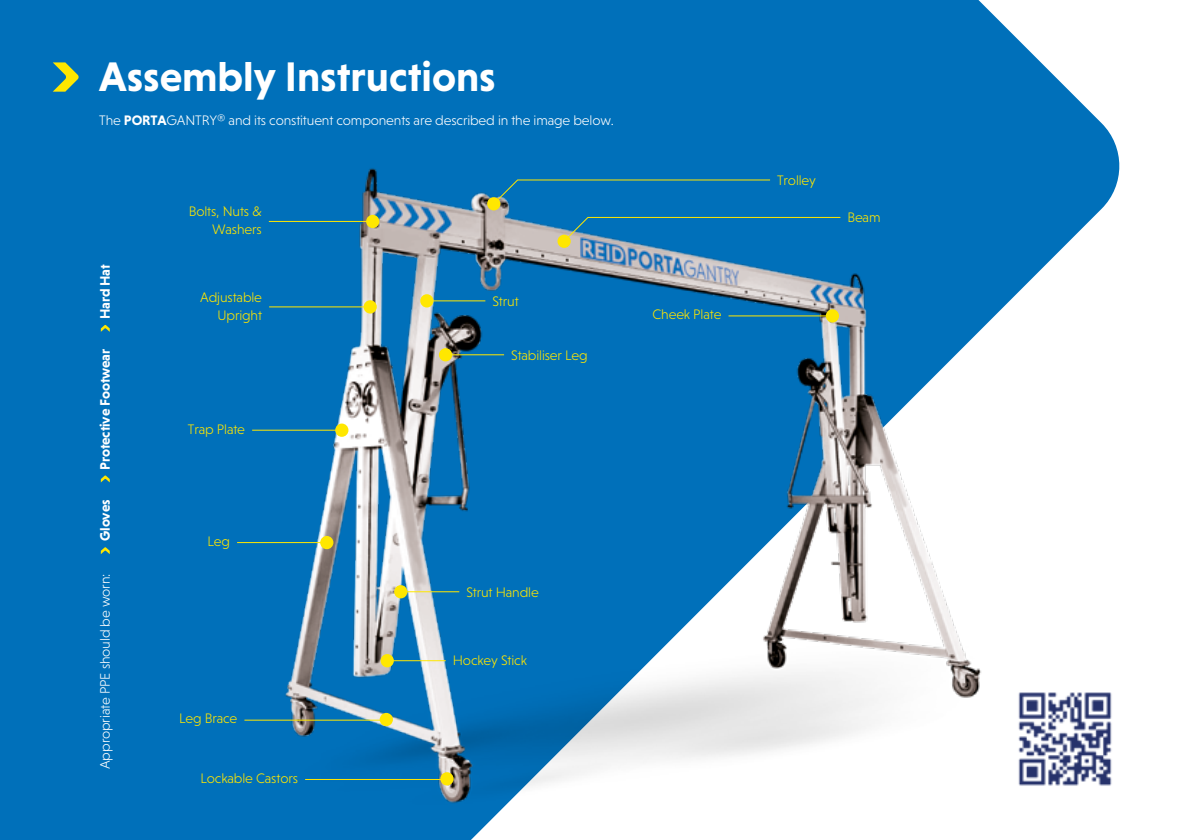
<style>
.page{position:relative;width:1191px;height:840px;background:#fff}
.page>*{position:absolute;margin:0;border:0;box-sizing:border-box;transform-origin:0 0}
.t1{font:700 42px "Niveau Grotesk";color:#fff}
.t2{font:300 14px/18.4px "Niveau Grotesk";letter-spacing:-.01em;color:#ffe700;text-align:right}
.t3{font:300 14px "Niveau Grotesk";letter-spacing:-.01em;color:#fff}
.t4{font:700 14px "Niveau Grotesk";letter-spacing:-.01em;color:#fff}
.s1{font-weight:700}
</style>
<div class="page">
<div style="left:0;top:0;width:1119px;height:839px;background:#0070ba"></div>
<img style="left:163px;top:158px;width:957px;height:666px">
<img style="left:1008px;top:682px;width:112px;height:112px">
<svg style="left:1008px;top:689px;width:112px;height:103px"></svg>
<div style="left:363px;top:300px;width:14px;height:13px;background:#ffe700;border-radius:50%"></div>
<div style="left:366px;top:215px;width:13px;height:13px;background:#ffe700;border-radius:50%"></div>
<div style="left:825px;top:309px;width:14px;height:13px;background:#ffe700;border-radius:50%"></div>
<div style="left:487px;top:197px;width:13px;height:13px;background:#ffe700;border-radius:50%"></div>
<div style="left:557px;top:234px;width:14px;height:14px;background:#ffe700;border-radius:50%"></div>
<div style="left:380px;top:653px;width:14px;height:14px;background:#ffe700;border-radius:50%"></div>
<div style="left:394px;top:584px;width:13px;height:14px;background:#ffe700;border-radius:50%"></div>
<div style="left:420px;top:294px;width:13px;height:13px;background:#ffe700;border-radius:50%"></div>
<div style="left:439px;top:348px;width:13px;height:13px;background:#ffe700;border-radius:50%"></div>
<div style="left:440px;top:771px;width:13px;height:14px;background:#ffe700;border-radius:50%"></div>
<div style="left:380px;top:712px;width:13px;height:13px;background:#ffe700;border-radius:50%"></div>
<div style="left:335px;top:423px;width:13px;height:13px;background:#ffe700;border-radius:50%"></div>
<div style="left:320px;top:535px;width:13px;height:14px;background:#ffe700;border-radius:50%"></div>
<hr style="left:252px;top:429px;width:90px;height:1px;background:#ffe700">
<hr style="left:237px;top:541px;width:90px;height:1px;background:#ffe700">
<hr style="left:269px;top:306px;width:101px;height:1px;background:#ffe700">
<hr style="left:269px;top:221px;width:101px;height:1px;background:#ffe700">
<hr style="left:728px;top:315px;width:101px;height:1px;background:#ffe700">
<hr style="left:387px;top:659px;width:59px;height:1px;background:#ffe700">
<hr style="left:401px;top:591px;width:58px;height:1px;background:#ffe700">
<hr style="left:427px;top:300px;width:58px;height:1px;background:#ffe700">
<hr style="left:445px;top:354px;width:59px;height:1px;background:#ffe700">
<svg style="left:492px;top:179px;width:279px;height:26px;background:#0c75b0"></svg>
<svg style="left:562px;top:216px;width:279px;height:26px;background:#1478b1"></svg>
<hr style="left:305px;top:778px;width:144px;height:1px;background:#ffe700">
<hr style="left:244px;top:719px;width:144px;height:1px;background:#ffe700">
<svg style="left:101px;top:547px;width:9px;height:7px"></svg>
<svg style="left:101px;top:475px;width:9px;height:7px"></svg>
<svg style="left:101px;top:324px;width:9px;height:7px"></svg>
<svg style="left:53px;top:62px;width:26px;height:30px"></svg>
<h1 class="t1" style="left:99px;top:53px;width:398px">Assembly Instructions</h1>
<p class="t3" style="left:99px;top:112px;width:516px">The <span class="s1">PORTA</span>GANTRY® and its constituent components are described in the image below.</p>
<p class="t4" style="left:97px;top:319px;width:56px;rotate:-90deg">Hard Hat</p>
<p class="t4" style="left:97px;top:469px;width:122px;rotate:-90deg">Protective Footwear</p>
<p class="t4" style="left:97px;top:540px;width:43px;rotate:-90deg">Gloves</p>
<p class="t3" style="left:97px;top:768px;width:197px;rotate:-90deg">Appropriate PPE should be worn:</p>
<p class="t2" style="left:189px;top:201px;width:74px">Bolts, Nuts &amp;<br>Washers</p>
<p class="t2" style="left:200px;top:287px;width:63px">Adjustable<br>Upright</p>
<p class="t2" style="left:188px;top:419px;width:59px">Trap Plate</p>
<p class="t2" style="left:207px;top:532px;width:24px">Leg</p>
<p class="t2" style="left:179px;top:709px;width:60px">Leg Brace</p>
<p class="t2" style="left:200px;top:768px;width:99px">Lockable Castors</p>
<p class="t2" style="left:492px;top:291px;width:28px">Strut</p>
<p class="t2" style="left:511px;top:345px;width:78px">Stabiliser Leg</p>
<p class="t2" style="left:466px;top:582px;width:74px">Strut Handle</p>
<p class="t2" style="left:453px;top:651px;width:76px">Hockey Stick</p>
<p class="t2" style="left:652px;top:305px;width:70px">Cheek Plate</p>
<p class="t2" style="left:777px;top:171px;width:40px">Trolley</p>
<p class="t2" style="left:847px;top:208px;width:35px">Beam</p>
</div>
